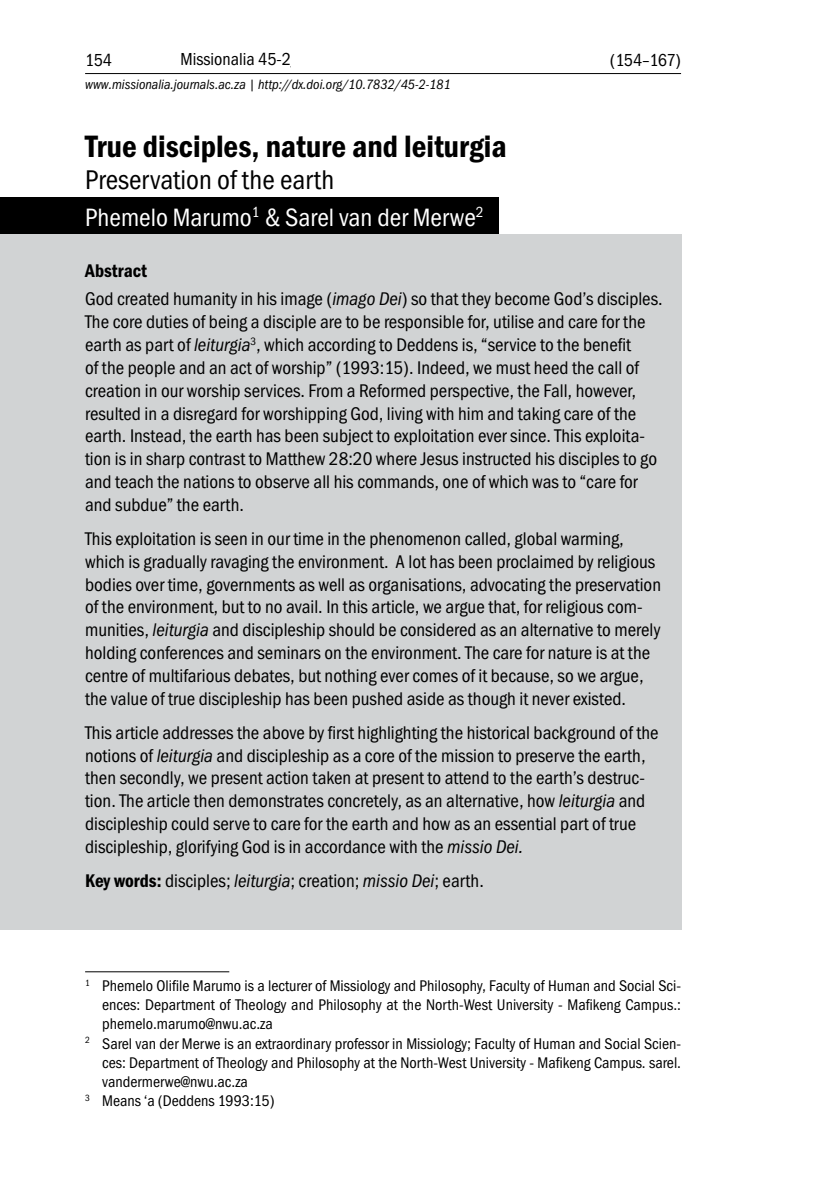
<style>
.page{position:relative;width:840px;height:1191px;background:#fff}
.page>*{position:absolute;margin:0;border:0;box-sizing:border-box;transform-origin:0 0}
.t1{font:600 condensed 32px "Franklin Gothic Itc T";color:#000}
.t2{font:condensed 28px "Franklin Gothic Itc T";color:#000}
.t3{font:condensed 26px "Franklin Gothic Itc T";color:#fff}
.t4{font:condensed 19px/22.8px "Franklin Gothic Itc T";color:#000}
.t5{font:condensed 18px "Franklin Gothic Itc T";color:#000}
.t6{font:condensed 16px "Franklin Gothic Itc T";color:#000}
.t7{font:italic condensed 14px "Franklin Gothic Itc T";color:#000}
.s1{font-weight:600}
.s2{font-style:italic}
</style>
<div class="page">
<hr style="left:85px;top:73px;width:595px;height:1px;background:#000">
<div style="left:0;top:197px;width:497px;height:37px;background:#000"></div>
<div style="left:0;top:234px;width:680px;height:696px;background:#d1d3d4"></div>
<hr style="left:85px;top:971px;width:144px;height:1px;background:#000">
<p class="t5" style="left:85px;top:50px;width:28px">154</p>
<p class="t5" style="left:180px;top:49px;width:175px">Missionalia 45-2_Marumo</p>
<p class="t5" style="left:609px;top:50px;width:73px">(154–167)</p>
<p class="t7" style="left:85px;top:77px;width:367px">www.missionalia.journals.ac.za | http://dx.doi.org/10.7832/45-2-181</p>
<h1 class="t1" style="left:85px;top:128px;width:423px">True disciples, nature and leiturgia</h1>
<h2 class="t2" style="left:85px;top:164px;width:250px">Preservation of the earth</h2>
<h3 class="t3" style="left:85px;top:203px;width:400px">Phemelo Marumo<sup>1</sup> &amp; Sarel van der Merwe<sup>2</sup></h3>
<p class="t4" style="left:85px;top:256px;width:578px;line-height:28.4px"><span class="s1">Abstract<br></span>God created humanity in his image (<span class="s2">imago Dei</span>) so that they become God’s disciples.</p>
<p class="t4" style="left:85px;top:310px;width:573px">The core duties of being a disciple are to be responsible for, utilise and care for the earth as part of <span class="s2">leiturgia</span><sup>3</sup>, which according to Deddens is, “service to the benefit<br>of the people and an act of worship” (1993:15). Indeed, we must heed the call of creation in our worship services. From a Reformed perspective, the Fall, however, resulted in a disregard for worshipping God, living with him and taking care of the earth. Instead, the earth has been subject to exploitation ever since. This exploita&shy;tion is in sharp contrast to Matthew 28:20 where Jesus instructed his disciples to go and teach the nations to observe all his commands, one of which was to “care for and subdue” the earth.</p>
<p class="t4" style="left:85px;top:527px;width:577px">This exploitation is seen in our time in the phenomenon called, global warming, which is gradually ravaging the environment. A lot has been proclaimed by religious bodies over time, governments as well as organisations, advocating the preservation of the environment, but to no avail. In this article, we argue that, for religious com&shy;munities, <span class="s2">leiturgia</span> and discipleship should be considered as an alternative to merely holding conferences and seminars on the environment. The care for nature is at the centre of multifarious debates, but nothing ever comes of it because, so we argue, the value of true discipleship has been pushed aside as though it never existed.</p>
<p class="t4" style="left:85px;top:720px;width:574px">This article addresses the above by first highlighting the historical background of the notions of <span class="s2">leiturgia</span> and discipleship as a core of the mission to preserve the earth, then secondly, we present action taken at present to attend to the earth’s destruc&shy;tion. The article then demonstrates concretely, as an alternative, how <span class="s2">leiturgia</span> and discipleship could serve to care for the earth and how as an essential part of true discipleship, glorifying God is in accordance with the <span class="s2">missio Dei.</span></p>
<p class="t4" style="left:85px;top:869px;width:400px"><span class="s1">Key words:</span> disciples; <span class="s2">leiturgia</span>; creation; <span class="s2">missio Dei</span>; earth.</p>
<p class="t6" style="left:85px;top:976px;width:597px"><sup>1</sup> Phemelo Olifile Marumo is a lecturer of Missiology and Philosophy, Faculty of Human and Social Sci-</p>
<p class="t6" style="left:102px;top:996px;width:580px">ences: Department of Theology and Philosophy at the North-West University - Mafikeng Campus.:</p>
<p class="t6" style="left:102px;top:1015px;width:172px">phemelo.marumo@nwu.ac.za</p>
<p class="t6" style="left:85px;top:1034px;width:597px"><sup>2</sup> Sarel van der Merwe is an extraordinary professor in Missiology; Faculty of Human and Social Scien-</p>
<p class="t6" style="left:102px;top:1053px;width:580px">ces: Department of Theology and Philosophy at the North-West University - Mafikeng Campus. sarel.</p>
<p class="t6" style="left:102px;top:1072px;width:147px">vandermerwe@nwu.ac.za</p>
<p class="t6" style="left:85px;top:1092px;width:191px"><sup>3</sup> Means ‘a (Deddens 1993:15)</p>
</div>
